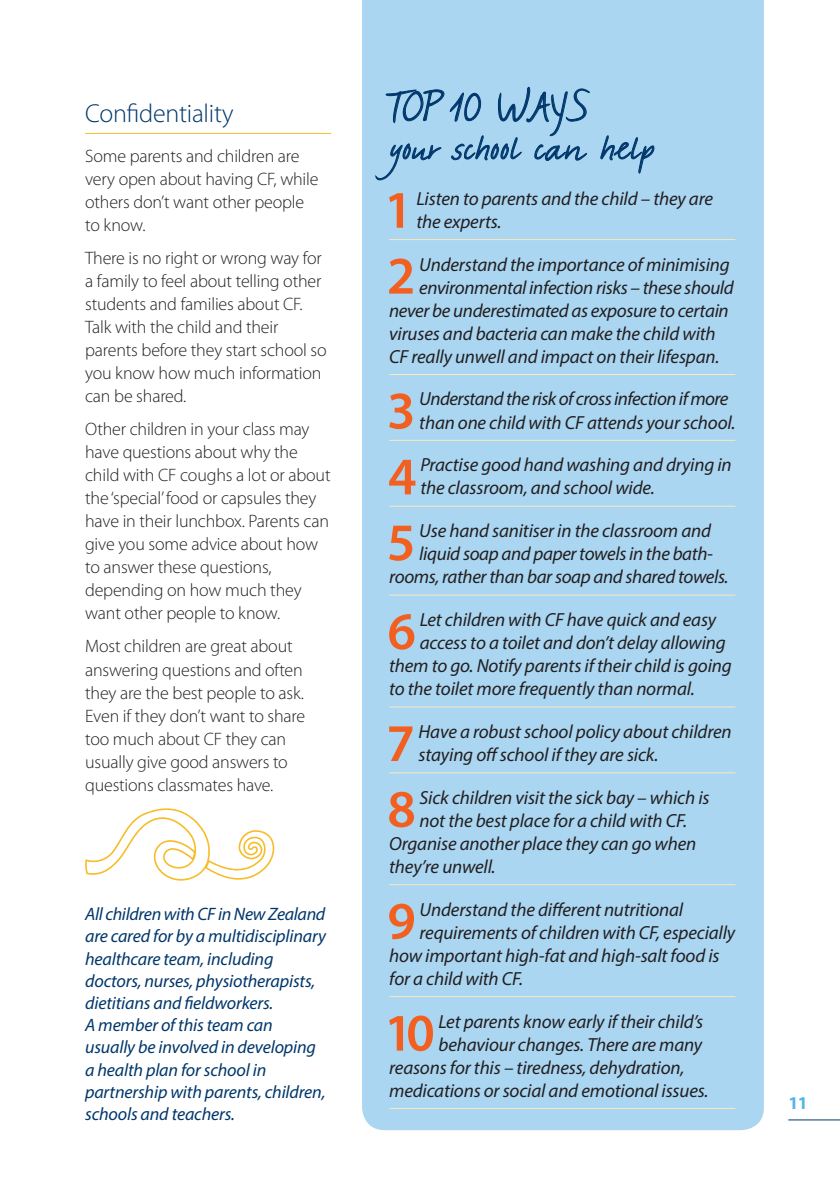
<style>
.page{position:relative;width:840px;height:1191px;background:#fff}
.page>*{position:absolute;margin:0;border:0;box-sizing:border-box;transform-origin:0 0}
.t1{font:600 53.2px "Myriad Pro";color:#f26021}
.t2{font:44px "Manolo Handwriting";letter-spacing:.02em;color:#00376b}
.t3{font:38px "Manolo Handwriting";letter-spacing:.03em;color:#00376b}
.t4{font:300 26px "Myriad Pro";letter-spacing:-.01em;color:#00376b}
.t5{font:italic 19px/23px "Myriad Pro";letter-spacing:-.01em;color:#231f20}
.t6{font:italic 19px/23px "Myriad Pro";letter-spacing:-.03em;color:#231f20}
.t7{font:300 18px/23px "Myriad Pro";letter-spacing:-.01em;color:#231f20}
.t8{font:italic 18px/22.2px "Myriad Pro";letter-spacing:-.01em;color:#00376b}
.t9{font:700 18px "Myriad Pro";color:#50b7e8}
</style>
<div class="page">
<hr style="left:787px;top:1119px;width:52px;height:1px;background:#00376b">
<div style="left:362px;top:0;width:401px;height:1130px;background:#aad6f2"></div>
<hr style="left:389px;top:239px;width:346px;height:1px;background:#fce8bc">
<hr style="left:389px;top:374px;width:346px;height:1px;background:#fce8bc">
<hr style="left:389px;top:440px;width:346px;height:1px;background:#fce8bc">
<hr style="left:389px;top:506px;width:346px;height:1px;background:#fce8bc">
<hr style="left:389px;top:594px;width:346px;height:1px;background:#fce8bc">
<hr style="left:389px;top:706px;width:346px;height:1px;background:#fce8bc">
<hr style="left:389px;top:772px;width:346px;height:1px;background:#fce8bc">
<hr style="left:389px;top:884px;width:346px;height:1px;background:#fce8bc">
<hr style="left:389px;top:996px;width:346px;height:1px;background:#fce8bc">
<hr style="left:389px;top:1108px;width:346px;height:1px;background:#fce8bc">
<svg style="left:374px;top:86px;width:216px;height:95px;background:#98c5e3"></svg>
<svg style="left:599px;top:135px;width:55px;height:39px;background:#8dbada"></svg>
<hr style="left:85px;top:133px;width:246px;height:1px;background:#f7bc28">
<svg style="left:85px;top:808px;width:189px;height:73px"></svg>
<h3 class="t4" style="left:85px;top:97px;width:150px">Confidentiality</h3>
<p class="t7" style="left:85px;top:144px;width:235px">Some parents and children are very open about having CF, while others don’t want other people to know.</p>
<p class="t7" style="left:85px;top:246px;width:243px">There is no right or wrong way for a family to feel about telling other students and families about CF.<br>Talk with the child and their parents before they start school so you know how much information can be shared.</p>
<p class="t7" style="left:85px;top:417px;width:247px">Other children in your class may have questions about why the child with CF coughs a lot or about the ‘special’ food or capsules they have in their lunchbox. Parents can give you some advice about how to answer these questions, depending on how much they want other people to know.</p>
<p class="t7" style="left:85px;top:635px;width:221px">Most children are great about answering questions and often they are the best people to ask.<br>Even if they don’t want to share too much about CF they can usually give good answers to questions classmates have.</p>
<p class="t8" style="left:85px;top:902px;width:242px">All children with CF in New Zealand are cared for by a multidisciplinary healthcare team, including doctors, nurses, physiotherapists, dietitians and fieldworkers.<br>A member of this team can usually be involved in developing a health plan for school in partnership with parents, children, schools and teachers.</p>
<h2 class="t2" style="left:389px;top:80px;width:198px">TOP 10 WAYS</h2>
<h3 class="t3" style="left:389px;top:124px;width:266px">your school can help</h3>
<h1 class="t1" style="left:384px;top:176px;width:30px">1</h1>
<p class="t5" style="left:416px;top:186px;width:298px">Listen to parents and the child – they are the experts.</p>
<h1 class="t1" style="left:386px;top:242px;width:30px">2</h1>
<p class="t5" style="left:419px;top:252px;width:312px">Understand the importance of minimising</p>
<p class="t5" style="left:419px;top:275px;width:316px">environmental infection risks – these should</p>
<p class="t5" style="left:389px;top:298px;width:341px">never be underestimated as exposure to certain</p>
<p class="t5" style="left:389px;top:321px;width:328px">viruses and bacteria can make the child with</p>
<p class="t5" style="left:389px;top:344px;width:331px">CF really unwell and impact on their lifespan.</p>
<h1 class="t1" style="left:387px;top:377px;width:30px">3</h1>
<p class="t6" style="left:419px;top:387px;width:317px">Understand the risk of cross infection if more than one child with CF attends your school.</p>
<h1 class="t1" style="left:388px;top:442px;width:30px">4</h1>
<p class="t5" style="left:420px;top:453px;width:313px">Practise good hand washing and drying in the classroom, and school wide.</p>
<h1 class="t1" style="left:387px;top:508px;width:30px">5</h1>
<p class="t5" style="left:419px;top:519px;width:293px">Use hand sanitiser in the classroom and</p>
<p class="t5" style="left:419px;top:542px;width:295px">liquid soap and paper towels in the bath-</p>
<p class="t5" style="left:389px;top:565px;width:341px">rooms, rather than bar soap and shared towels.</p>
<h1 class="t1" style="left:387px;top:597px;width:30px">6</h1>
<p class="t5" style="left:419px;top:608px;width:298px">Let children with CF have quick and easy</p>
<p class="t5" style="left:419px;top:631px;width:307px">access to a toilet and don’t delay allowing</p>
<p class="t5" style="left:389px;top:654px;width:344px">them to go. Notify parents if their child is going</p>
<p class="t5" style="left:389px;top:677px;width:307px">to the toilet more frequently than normal.</p>
<h1 class="t1" style="left:386px;top:709px;width:30px">7</h1>
<p class="t5" style="left:418px;top:720px;width:314px">Have a robust school policy about children staying off school if they are sick.</p>
<h1 class="t1" style="left:387px;top:775px;width:30px">8</h1>
<p class="t5" style="left:419px;top:785px;width:291px">Sick children visit the sick bay – which is</p>
<p class="t5" style="left:419px;top:808px;width:269px">not the best place for a child with CF.</p>
<p class="t5" style="left:389px;top:831px;width:308px">Organise another place they can go when</p>
<p class="t5" style="left:389px;top:854px;width:108px">they’re unwell.</p>
<h1 class="t1" style="left:387px;top:887px;width:30px">9</h1>
<p class="t5" style="left:419px;top:897px;width:265px">Understand the different nutritional</p>
<p class="t5" style="left:419px;top:920px;width:317px">requirements of children with CF, especially</p>
<p class="t5" style="left:389px;top:943px;width:332px">how important high-fat and high-salt food is</p>
<p class="t5" style="left:389px;top:966px;width:135px">for a child with CF.</p>
<h1 class="t1" style="left:384px;top:999px;width:52px">10</h1>
<p class="t5" style="left:438px;top:1009px;width:266px">Let parents know early if their child’s</p>
<p class="t5" style="left:438px;top:1032px;width:265px">behaviour changes. There are many</p>
<p class="t5" style="left:389px;top:1055px;width:296px">reasons for this – tiredness, dehydration,</p>
<p class="t5" style="left:389px;top:1078px;width:320px">medications or social and emotional issues.</p>
<p class="t9" style="left:787px;top:1091px;width:21px">11</p>
</div>
